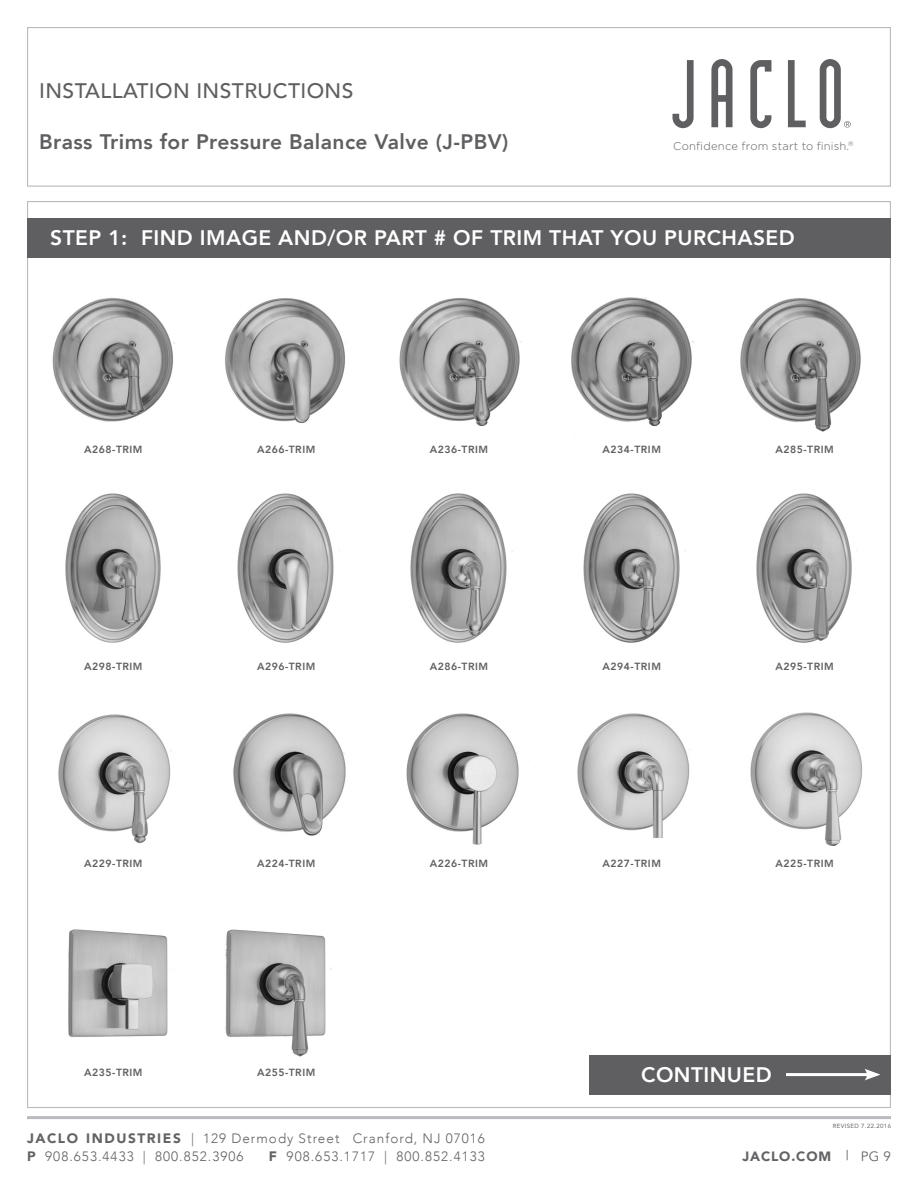
<style>
.page{position:relative;width:918px;height:1188px;background:#fff}
.page>*{position:absolute;margin:0;border:0;box-sizing:border-box;transform-origin:0 0}
.t1{font:800 21px "Avenir";letter-spacing:.02em;color:#fff}
.t2{font:800 21px "Avenir";letter-spacing:.02em;color:#5f5f62}
.t3{font:500 21px "Avenir";letter-spacing:.02em;color:#5f5f62}
.t4{font:300 13.5px/18px "Avenir";letter-spacing:.075em;color:#636265}
.t5{font:900 13.5px "Avenir";letter-spacing:.065em;color:#636265}
.t6{font:300 11.25px "Gotham";letter-spacing:.02em;color:#5f5f62}
.t7{font:800 10.35px "Avenir";letter-spacing:.05em;color:#5f5f62}
.t8{font:6px "Avenir";letter-spacing:.065em;color:#636265}
.s1{font-weight:900;font-size:13.65px}
.s2{font-weight:400}
</style>
<div class="page">
<hr style="left:27px;top:1116px;width:864px;height:3px;background:#babbbe">
<div style="left:27px;top:27px;width:864px;height:160px;border:1px solid #babbbe"></div>
<svg style="left:673px;top:60px;width:21px;height:68px"></svg>
<svg style="left:711px;top:59px;width:22px;height:68px"></svg>
<svg style="left:750px;top:60px;width:21px;height:68px"></svg>
<svg style="left:788px;top:60px;width:18px;height:67px"></svg>
<svg style="left:820px;top:59px;width:31px;height:69px"></svg>
<div style="left:590px;top:1055px;width:301px;height:40px;background:#5f5f62"></div>
<hr style="left:786px;top:1073px;width:84px;height:3px;background:#fff">
<svg style="left:864px;top:1069px;width:17px;height:11px"></svg>
<div style="left:27px;top:218px;width:864px;height:40px;background:#5f5f62"></div>
<img style="left:52px;top:297px;width:123px;height:125px">
<img style="left:225px;top:298px;width:122px;height:125px">
<img style="left:399px;top:298px;width:123px;height:128px">
<img style="left:571px;top:297px;width:123px;height:130px">
<img style="left:740px;top:298px;width:121px;height:134px">
<img style="left:65px;top:493px;width:96px;height:150px">
<img style="left:583px;top:493px;width:103px;height:150px">
<img style="left:237px;top:493px;width:103px;height:150px">
<img style="left:756px;top:493px;width:102px;height:150px">
<img style="left:410px;top:493px;width:103px;height:150px">
<img style="left:58px;top:714px;width:114px;height:129px">
<img style="left:750px;top:712px;width:113px;height:133px">
<img style="left:577px;top:713px;width:114px;height:125px">
<img style="left:406px;top:713px;width:113px;height:132px">
<img style="left:233px;top:713px;width:113px;height:123px">
<img style="left:68px;top:929px;width:100px;height:108px">
<img style="left:225px;top:929px;width:107px;height:128px">
<p class="t3" style="left:39px;top:73px;width:316px">INSTALLATION INSTRUCTIONS</p>
<p class="t2" style="left:39px;top:122px;width:471px">Brass Trims for Pressure Balance Valve (J-PBV)</p>
<p class="t6" style="left:673px;top:140px;width:182px">Confidence from start to finish.<sup>®</sup></p>
<p class="t1" style="left:50px;top:219px;width:746px">STEP 1: FIND IMAGE AND/OR PART # OF TRIM THAT YOU PURCHASED</p>
<p class="t7" style="left:84px;top:440px;width:60px">A268-TRIM</p>
<p class="t7" style="left:257px;top:440px;width:60px">A266-TRIM</p>
<p class="t7" style="left:430px;top:440px;width:60px">A236-TRIM</p>
<p class="t7" style="left:603px;top:440px;width:60px">A234-TRIM</p>
<p class="t7" style="left:775px;top:440px;width:60px">A285-TRIM</p>
<p class="t7" style="left:84px;top:657px;width:60px">A298-TRIM</p>
<p class="t7" style="left:257px;top:657px;width:60px">A296-TRIM</p>
<p class="t7" style="left:430px;top:657px;width:60px">A286-TRIM</p>
<p class="t7" style="left:603px;top:657px;width:60px">A294-TRIM</p>
<p class="t7" style="left:775px;top:657px;width:60px">A295-TRIM</p>
<p class="t7" style="left:84px;top:854px;width:60px">A229-TRIM</p>
<p class="t7" style="left:257px;top:854px;width:60px">A224-TRIM</p>
<p class="t7" style="left:430px;top:854px;width:60px">A226-TRIM</p>
<p class="t7" style="left:603px;top:854px;width:60px">A227-TRIM</p>
<p class="t7" style="left:775px;top:854px;width:60px">A225-TRIM</p>
<p class="t7" style="left:84px;top:1063px;width:60px">A235-TRIM</p>
<p class="t7" style="left:257px;top:1063px;width:60px">A255-TRIM</p>
<p class="t1" style="left:641px;top:1056px;width:132px">CONTINUED</p>
<p class="t8" style="left:833px;top:1121px;width:60px">REVISED 7.22.2016</p>
<h2 class="t4" style="left:27px;top:1129px;width:459px"><span class="s1">JACLO INDUSTRIES</span> | 129 Dermody Street Cranford, NJ 07016<br><span class="s1">P</span> 908.653.4433 | 800.852.3906</h2>
<h2 class="t4" style="left:269px;top:1147px;width:218px"><span class="s1">F</span> 908.653.1717 | 800.852.4133</h2>
<h2 class="t5" style="left:742px;top:1145px;width:150px">JACLO.COM <span class="s2">| PG 9</span></h2>
</div>
